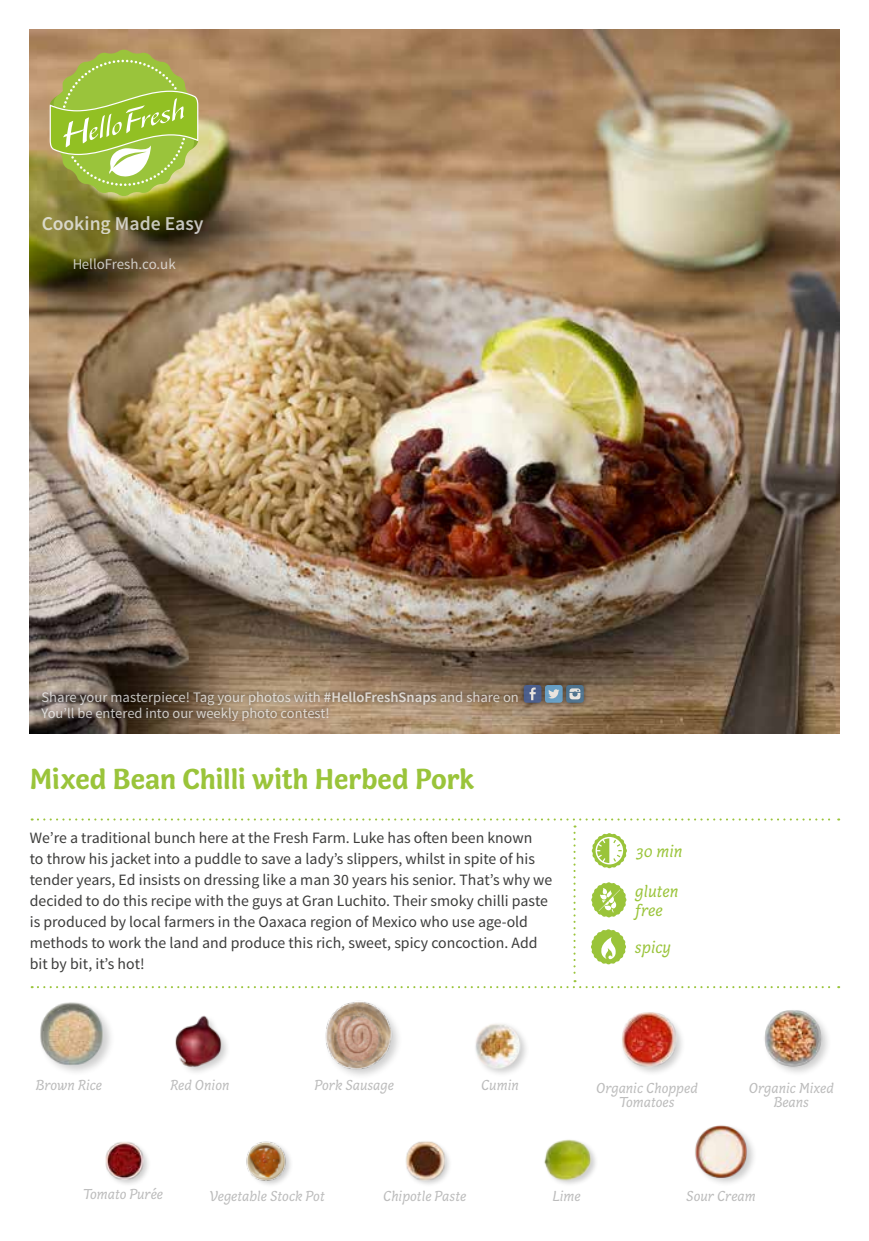
<style>
.page{position:relative;width:869px;height:1241px;background:#fff}
.page>*{position:absolute;margin:0;border:0;box-sizing:border-box;transform-origin:0 0}
.t1{font:700 29.75px "Capucine Basic";letter-spacing:-.005em;color:#9ac43a}
.t2{font:600 19.6px "Source Sans Pro";color:#ededed}
.t3{font:italic 17.5px/18.6px "Capucine Basic";color:#9ac43a}
.t4{font:15.75px/21px "Source Sans Pro";color:#3c3c3b}
.t5{font:italic 14.88px/14.5px "Capucine Basic";color:#bcbcbc;text-align:center}
.t6{font:14.88px "Source Sans Pro";color:#ededed}
.t7{font:14.53px/16.4px "Source Sans Pro";color:#ededed}
.s1{font-weight:600}
</style>
<div class="page">
<img style="left:30px;top:30px;width:808px;height:703px">
<div style="left:37px;top:679px;width:552px;height:46px;background:#000;opacity:.75"></div>
<div style="left:523px;top:685px;width:18px;height:17px;background:#4c5f8c;border-radius:3px"></div>
<svg style="left:529px;top:687px;width:6px;height:13px"></svg>
<svg style="left:566px;top:685px;width:17px;height:17px"></svg>
<svg style="left:569px;top:688px;width:11px;height:11px"></svg>
<div style="left:544px;top:685px;width:18px;height:17px;background:#679ec3;border-radius:3px"></div>
<svg style="left:548px;top:689px;width:11px;height:9px"></svg>
<svg style="left:50px;top:50px;width:148px;height:146px;background:#a6be50"></svg>
<div style="left:543px;top:1138px;width:56px;height:49px;background:#000;opacity:.2"></div>
<img style="left:543px;top:1138px;width:50px;height:48px">
<img style="left:246px;top:1141px;width:45px;height:44px">
<img style="left:405px;top:1141px;width:45px;height:44px">
<img style="left:40px;top:1002px;width:71px;height:70px">
<div style="left:323px;top:999px;width:80px;height:81px;background:#000;opacity:.2"></div>
<img style="left:323px;top:999px;width:77px;height:71px">
<img style="left:475px;top:1024px;width:51px;height:50px">
<img style="left:695px;top:1125px;width:59px;height:58px">
<img style="left:622px;top:1012px;width:60px;height:61px">
<img style="left:105px;top:1142px;width:43px;height:42px">
<img style="left:175px;top:1015px;width:52px;height:57px">
<img style="left:764px;top:1010px;width:64px;height:63px">
<svg style="left:32px;top:818px;width:806px;height:170px"></svg>
<p class="t2" style="left:41px;top:211px;width:163px">Cooking Made Easy</p>
<p class="t6" style="left:72px;top:255px;width:105px">HelloFresh.co.uk</p>
<p class="t7" style="left:41px;top:688px;width:478px">Share your masterpiece! Tag your photos with <span class="s1">#HelloFreshSnaps</span> and share on<br>You’ll be entered into our weekly photo contest!</p>
<h1 class="t1" style="left:30px;top:755px;width:446px">Mixed Bean Chilli with Herbed Pork</h1>
<p class="t4" style="left:30px;top:827px;width:524px">We’re a traditional bunch here at the Fresh Farm. Luke has often been known<br>to throw his jacket into a puddle to save a lady’s slippers, whilst in spite of his tender years, Ed insists on dressing like a man 30 years his senior. That’s why we decided to do this recipe with the guys at Gran Luchito. Their smoky chilli paste is produced by local farmers in the Oaxaca region of Mexico who use age-old methods to work the land and produce this rich, sweet, spicy concoction. Add bit by bit, it’s hot!</p>
<p class="t3" style="left:636px;top:842px;width:48px">30 min</p>
<p class="t3" style="left:635px;top:882px;width:45px">gluten free</p>
<p class="t3" style="left:634px;top:939px;width:38px">spicy</p>
<p class="t5" style="left:36px;top:1078px;width:68px">Brown Rice</p>
<p class="t5" style="left:170px;top:1078px;width:61px">Red Onion</p>
<p class="t5" style="left:314px;top:1078px;width:81px">Pork Sausage</p>
<p class="t5" style="left:481px;top:1078px;width:39px">Cumin</p>
<p class="t5" style="left:595px;top:1080px;width:103px">Organic Chopped<br>Tomatoes</p>
<p class="t5" style="left:748px;top:1080px;width:86px">Organic Mixed<br>Beans</p>
<p class="t5" style="left:83px;top:1187px;width:81px">Tomato Purée</p>
<p class="t5" style="left:209px;top:1189px;width:117px">Vegetable Stock Pot</p>
<p class="t5" style="left:383px;top:1189px;width:85px">Chipotle Paste</p>
<p class="t5" style="left:552px;top:1189px;width:30px">Lime</p>
<p class="t5" style="left:686px;top:1189px;width:71px">Sour Cream</p>
</div>
